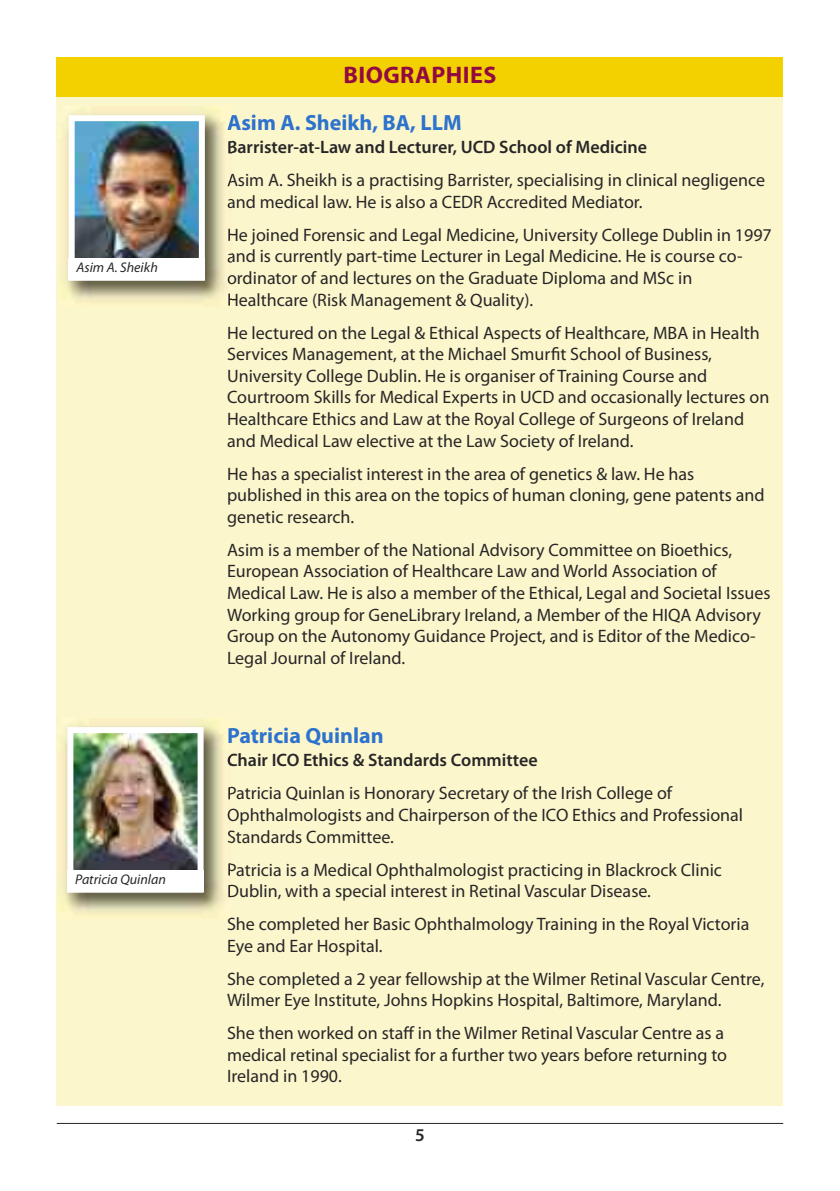
<style>
.page{position:relative;width:840px;height:1191px;background:#fff}
.page>*{position:absolute;margin:0;border:0;box-sizing:border-box;transform-origin:0 0}
.t1{font:700 24px "Myriad Pro";letter-spacing:.02em;color:#920a41}
.t2{font:700 22px "Myriad Pro";color:#2d72cc}
.t3{font:18px/21.6px "Myriad Pro";color:#272627}
.t4{font:600 18px "Myriad Pro";color:#272627}
.t5{font:italic 14px "Myriad Pro";color:#272627}
</style>
<div class="page">
<hr style="left:57px;top:1123px;width:725px;height:1px;background:#272627">
<div style="left:57px;top:95px;width:725px;height:1011px;background:#fcf6cc"></div>
<div style="left:57px;top:57px;width:725px;height:39px;background:#f3d100"></div>
<img style="left:59px;top:106px;width:172px;height:197px">
<img style="left:227px;top:114px;width:4px;height:18px">
<svg style="left:228px;top:141px;width:3px;height:12px"></svg>
<svg style="left:227px;top:173px;width:4px;height:13px"></svg>
<svg style="left:227px;top:196px;width:4px;height:12px"></svg>
<img style="left:228px;top:228px;width:3px;height:16px">
<img style="left:227px;top:250px;width:4px;height:16px">
<svg style="left:227px;top:272px;width:4px;height:12px"></svg>
<svg style="left:228px;top:293px;width:3px;height:13px"></svg>
<img style="left:76px;top:122px;width:122px;height:136px">
<div style="left:69px;top:115px;width:136px;height:166px;border:6px solid #fff"></div>
<div style="left:69px;top:258px;width:136px;height:22px;background:#fff"></div>
<img style="left:58px;top:718px;width:172px;height:197px">
<svg style="left:228px;top:727px;width:2px;height:18px"></svg>
<svg style="left:227px;top:753px;width:3px;height:13px"></svg>
<svg style="left:228px;top:786px;width:2px;height:15px"></svg>
<img style="left:227px;top:808px;width:3px;height:14px">
<svg style="left:228px;top:829px;width:2px;height:13px"></svg>
<svg style="left:228px;top:863px;width:2px;height:12px"></svg>
<svg style="left:228px;top:884px;width:2px;height:16px"></svg>
<img style="left:74px;top:734px;width:122px;height:135px">
<div style="left:67px;top:727px;width:136px;height:165px;border:6px solid #fff"></div>
<div style="left:67px;top:869px;width:136px;height:22px;background:#fff"></div>
<p class="t5" style="left:76px;top:262px;width:83px">Asim A. Sheikh</p>
<p class="t5" style="left:75px;top:874px;width:92px">Patricia Quinlan</p>
<h1 class="t1" style="left:343px;top:65px;width:154px">BIOGRAPHIES</h1>
<p class="t2" style="left:227px;top:114px;width:236px">Asim A. Sheikh, BA, LLM</p>
<p class="t4" style="left:227px;top:140px;width:421px">Barrister-at-Law and Lecturer, UCD School of Medicine</p>
<p class="t3" style="left:227px;top:171px;width:539px">Asim A. Sheikh is a practising Barrister, specialising in clinical negligence and medical law. He is also a CEDR Accredited Mediator.</p>
<p class="t3" style="left:227px;top:225px;width:546px">He joined Forensic and Legal Medicine, University College Dublin in 1997 and is currently part-time Lecturer in Legal Medicine. He is course co&shy;ordinator of and lectures on the Graduate Diploma and MSc in Healthcare (Risk Management &amp; Quality).</p>
<p class="t3" style="left:227px;top:323px;width:543px">He lectured on the Legal &amp; Ethical Aspects of Healthcare, MBA in Health Services Management, at the Michael Smurfit School of Business, University College Dublin. He is organiser of Training Course and Courtroom Skills for Medical Experts in UCD and occasionally lectures on Healthcare Ethics and Law at the Royal College of Surgeons of Ireland and Medical Law elective at the Law Society of Ireland.</p>
<p class="t3" style="left:227px;top:464px;width:538px">He has a specialist interest in the area of genetics &amp; law. He has published in this area on the topics of human cloning, gene patents and genetic research.</p>
<p class="t3" style="left:227px;top:540px;width:545px">Asim is a member of the National Advisory Committee on Bioethics, European Association of Healthcare Law and World Association of Medical Law. He is also a member of the Ethical, Legal and Societal Issues Working group for GeneLibrary Ireland, a Member of the HIQA Advisory Group on the Autonomy Guidance Project, and is Editor of the Medico-Legal Journal of Ireland.</p>
<p class="t2" style="left:227px;top:727px;width:158px">Patricia Quinlan</p>
<p class="t4" style="left:227px;top:753px;width:312px">Chair ICO Ethics &amp; Standards Committee</p>
<p class="t3" style="left:227px;top:784px;width:517px">Patricia Quinlan is Honorary Secretary of the Irish College of<br>Ophthalmologists and Chairperson of the ICO Ethics and Professional<br>Standards Committee.</p>
<p class="t3" style="left:227px;top:860px;width:496px">Patricia is a Medical Ophthalmologist practicing in Blackrock Clinic<br>Dublin, with a special interest in Retinal Vascular Disease.</p>
<p class="t3" style="left:227px;top:914px;width:523px">She completed her Basic Ophthalmology Training in the Royal Victoria<br>Eye and Ear Hospital.</p>
<p class="t3" style="left:227px;top:969px;width:538px">She completed a 2 year fellowship at the Wilmer Retinal Vascular Centre,<br>Wilmer Eye Institute, Johns Hopkins Hospital, Baltimore, Maryland.</p>
<p class="t3" style="left:227px;top:1023px;width:501px">She then worked on staff in the Wilmer Retinal Vascular Centre as a medical retinal specialist for a further two years before returning to<br>Ireland in 1990.</p>
<p class="t4" style="left:415px;top:1128px;width:11px">5</p>
</div>
